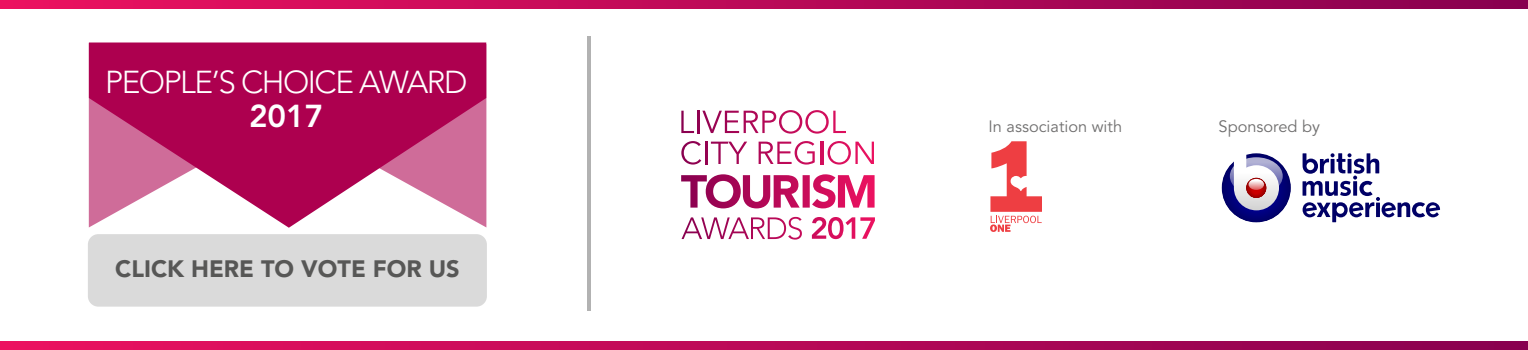
<style>
.page{position:relative;width:1528px;height:350px;background:#fff}
.page>*{position:absolute;margin:0;border:0;box-sizing:border-box;transform-origin:0 0}
.t1{font:300 31.5px "Avenir LT Std";letter-spacing:-.045em;color:#fff}
.t2{font:800 31.5px "Avenir LT Std";color:#fff}
.t3{font:900 23.45px "Avenir LT Std";color:#575756}
.t4{font:16.45px "Avenir LT Std";color:#706f6f}
</style>
<div class="page">
<svg style="left:681px;top:174px;width:194px;height:34px"></svg>
<svg style="left:681px;top:217px;width:121px;height:23px"></svg>
<svg style="left:812px;top:217px;width:63px;height:22px"></svg>
<svg style="left:681px;top:111px;width:13px;height:22px"></svg>
<hr style="left:697px;top:111px;width:2px;height:22px;background:#900251">
<svg style="left:702px;top:110px;width:144px;height:24px"></svg>
<svg style="left:681px;top:141px;width:20px;height:24px"></svg>
<hr style="left:705px;top:142px;width:2px;height:22px;background:#940251">
<svg style="left:711px;top:142px;width:36px;height:22px"></svg>
<svg style="left:759px;top:141px;width:56px;height:24px"></svg>
<hr style="left:821px;top:142px;width:2px;height:22px;background:#d10d5b">
<svg style="left:828px;top:141px;width:46px;height:24px"></svg>
<svg style="left:89px;top:43px;width:397px;height:185px;fill:#ad004f"></svg>
<hr style="left:588px;top:36px;width:3px;height:275px;background:#b2b2b2">
<div style="left:88px;top:234px;width:399px;height:73px;background:#dadada;border-radius:10px"></div>
<svg style="left:990px;top:141px;width:52px;height:91px"></svg>
<svg style="left:1220px;top:151px;width:73px;height:73px"></svg>
<div style="left:1223px;top:154px;width:67px;height:68px;background:#000068;border-radius:50%"></div>
<div style="left:1224px;top:157px;width:64px;height:64px;background:#00006c;border-radius:50%"></div>
<div style="left:1227px;top:161px;width:58px;height:58px;background:#000073;border-radius:50%"></div>
<div style="left:1230px;top:164px;width:53px;height:53px;background:#000079;border-radius:50%"></div>
<div style="left:1234px;top:170px;width:44px;height:44px;background:#000082;border-radius:50%"></div>
<div style="left:1236px;top:172px;width:40px;height:41px;background:#000086;border-radius:50%"></div>
<svg style="left:1230px;top:157px;width:53px;height:38px"></svg>
<svg style="left:1234px;top:153px;width:45px;height:57px"></svg>
<svg style="left:1246px;top:178px;width:20px;height:20px"></svg>
<svg style="left:1247px;top:178px;width:19px;height:20px"></svg>
<svg style="left:1247px;top:179px;width:19px;height:18px"></svg>
<div style="left:1248px;top:180px;width:17px;height:17px;background:#a50000;border-radius:50%"></div>
<div style="left:1248px;top:180px;width:16px;height:17px;background:#a70000;border-radius:50%"></div>
<div style="left:1249px;top:181px;width:15px;height:15px;background:#ae0000;border-radius:50%"></div>
<div style="left:1249px;top:182px;width:14px;height:14px;background:#b30000;border-radius:50%"></div>
<div style="left:1250px;top:182px;width:13px;height:14px;background:#b40000;border-radius:50%"></div>
<div style="left:1250px;top:183px;width:12px;height:12px;background:#bc0000;border-radius:50%"></div>
<div style="left:1251px;top:184px;width:11px;height:11px;background:#bf0000;border-radius:50%"></div>
<div style="left:1251px;top:185px;width:10px;height:9px;background:#c40000;border-radius:50%"></div>
<div style="left:1252px;top:185px;width:9px;height:9px;background:#c90000;border-radius:50%"></div>
<svg style="left:1249px;top:179px;width:15px;height:11px"></svg>
<svg style="left:1302px;top:153px;width:138px;height:69px"></svg>
<svg style="left:1px;top:341px;width:1527px;height:9px"></svg>
<svg style="left:0;top:0;width:1528px;height:8px"></svg>
<h1 class="t1" style="left:105px;top:64px;width:364px">PEOPLE’S CHOICE AWARD</h1>
<h1 class="t2" style="left:249px;top:97px;width:76px">2017</h1>
<h2 class="t3" style="left:115px;top:254px;width:346px">CLICK HERE TO VOTE FOR US</h2>
<p class="t4" style="left:989px;top:117px;width:135px">In association with</p>
<p class="t4" style="left:1219px;top:117px;width:103px">Sponsored by</p>
</div>
